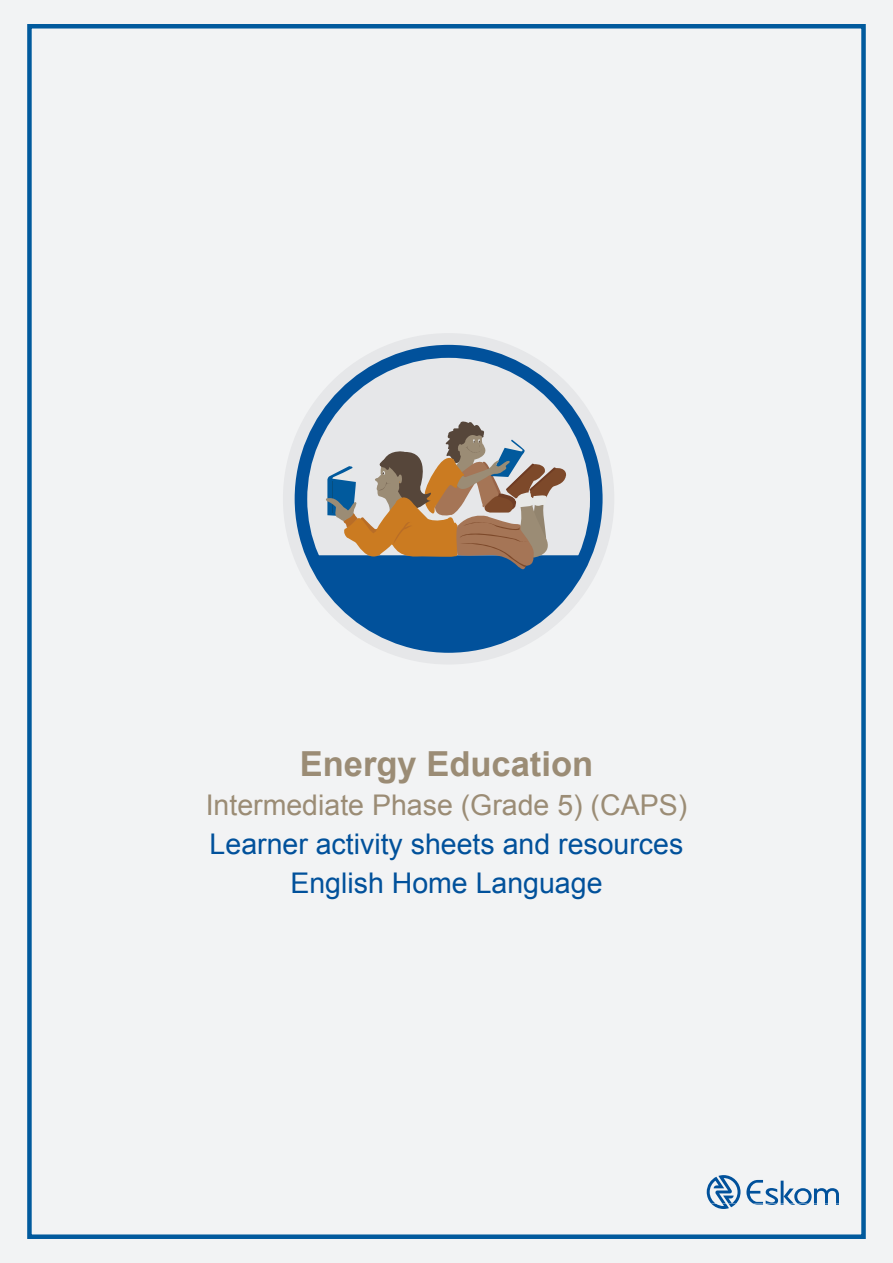
<style>
.page{position:relative;width:893px;height:1263px;background:#f2f3f4}
.page>*{position:absolute;margin:0;border:0;box-sizing:border-box;transform-origin:0 0}
.t1{font:700 34.5px "Arial";color:#9b8c75}
.t2{font:28.5px "Arial";color:#01519b}
.t3{font:28.5px "Arial";color:#9b8c75}
</style>
<div class="page">
<div style="left:283px;top:333px;width:331px;height:331px;background:#e6e7e9;border-radius:50%"></div>
<svg style="left:295px;top:345px;width:308px;height:308px"></svg>
<svg style="left:316px;top:420px;width:265px;height:228px"></svg>
<svg style="left:707px;top:1175px;width:132px;height:34px"></svg>
<div style="left:27px;top:24px;width:839px;height:1215px;border:4px solid #015a9d"></div>
<p class="t1" style="left:300px;top:741px;width:295px">Energy Education</p>
<p class="t3" style="left:206px;top:786px;width:483px">Intermediate Phase (Grade 5) (CAPS)</p>
<p class="t2" style="left:210px;top:825px;width:475px">Learner activity sheets and resources</p>
<p class="t2" style="left:290px;top:864px;width:314px">English Home Language</p>
</div>
